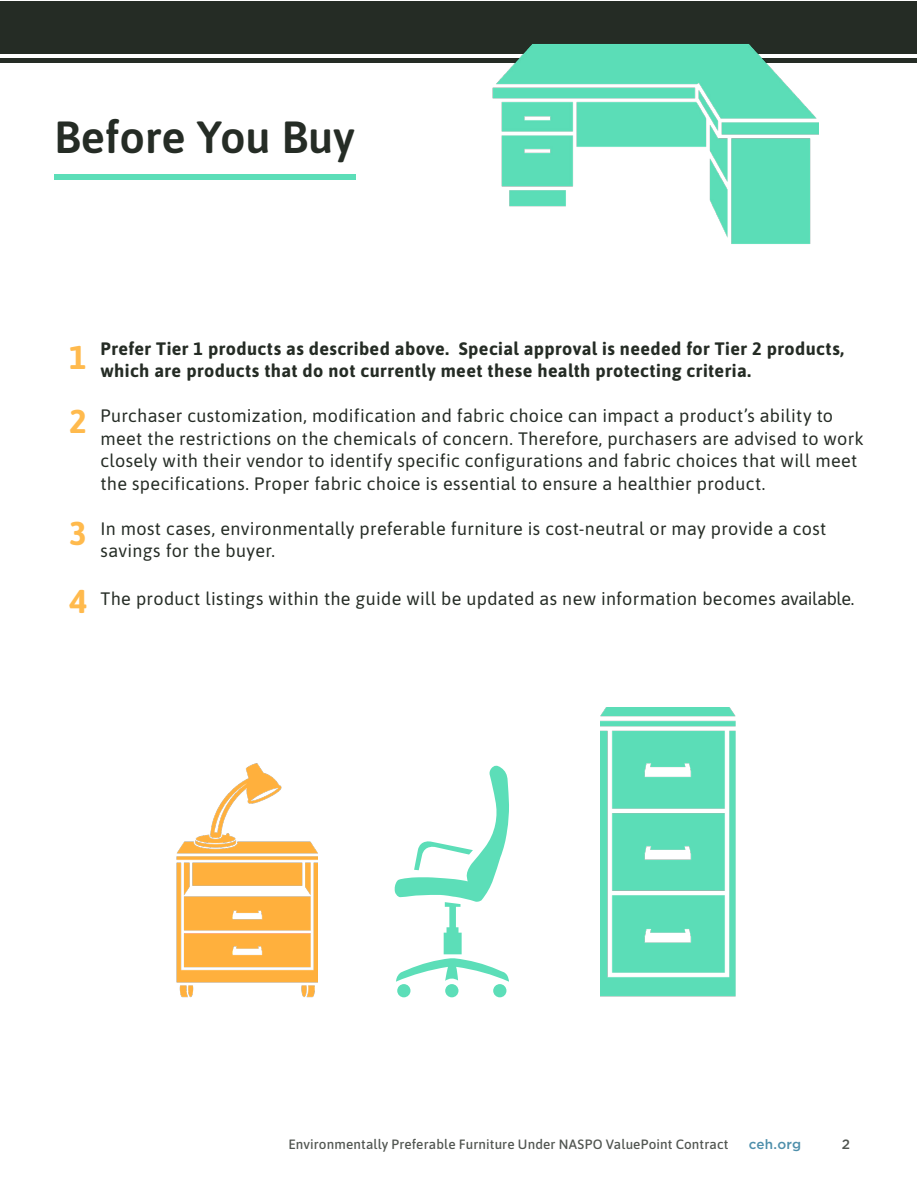
<style>
.page{position:relative;width:918px;height:1188px;background:#fff}
.page>*{position:absolute;margin:0;border:0;box-sizing:border-box;transform-origin:0 0}
.t1{font:600 45px "Asap";color:#252c25}
.t2{font:700 33px/64.5px "Asap";color:#ffba4d}
.t3{font:18px/22.5px "Asap";letter-spacing:.015em;color:#252c25}
.t4{font:700 18px/22.5px "Asap";letter-spacing:.02em;color:#252c25}
.t5{font:500 13.5px "Asap";letter-spacing:.01em;color:#515651}
.t6{font:500 13.5px "Gotham HTF";letter-spacing:.01em;color:#4e8fab}
.t7{font:500 13.5px "Gotham HTF";color:#515651}
</style>
<div class="page">
<div style="left:1px;top:58px;width:916px;height:5px;background:#252c25"></div>
<div style="left:1px;top:1px;width:916px;height:52px;background:#252c25"></div>
<svg style="left:394px;top:765px;width:115px;height:217px"></svg>
<div style="left:445px;top:984px;width:13px;height:13px;background:#5cdeb8;border-radius:50%"></div>
<div style="left:397px;top:984px;width:14px;height:13px;background:#5cdeb8;border-radius:50%"></div>
<div style="left:493px;top:984px;width:13px;height:13px;background:#5cdeb8;border-radius:50%"></div>
<div style="left:54px;top:175px;width:302px;height:5px;background:#5cdeb8"></div>
<img style="left:176px;top:763px;width:142px;height:235px">
<img style="left:489px;top:44px;width:330px;height:200px">
<img style="left:600px;top:708px;width:136px;height:289px">
<h1 class="t1" style="left:54px;top:106px;width:302px">Before You Buy</h1>
<h2 class="t2" style="left:69px;top:323px;width:19px">1<br>2</h2>
<h2 class="t2" style="left:69px;top:498px;width:19px;line-height:68.2px">3<br>4</h2>
<p class="t4" style="left:100px;top:336px;width:745px">Prefer Tier 1 products as described above. Special approval is needed for Tier 2 products, which are products that do not currently meet these health protecting criteria.</p>
<p class="t3" style="left:100px;top:404px;width:765px">Purchaser customization, modification and fabric choice can impact a product’s ability to meet the restrictions on the chemicals of concern. Therefore, purchasers are advised to work closely with their vendor to identify specific configurations and fabric choices that will meet the specifications. Proper fabric choice is essential to ensure a healthier product.</p>
<p class="t3" style="left:100px;top:516px;width:727px">In most cases, environmentally preferable furniture is cost-neutral or may provide a cost savings for the buyer.</p>
<p class="t3" style="left:100px;top:587px;width:755px">The product listings within the guide will be updated as new information becomes available.</p>
<p class="t5" style="left:288px;top:1135px;width:442px">Environmentally Preferable Furniture Under NASPO ValuePoint Contract</p>
<p class="t6" style="left:749px;top:1136px;width:54px">ceh.org</p>
<p class="t7" style="left:842px;top:1136px;width:10px">2</p>
</div>
